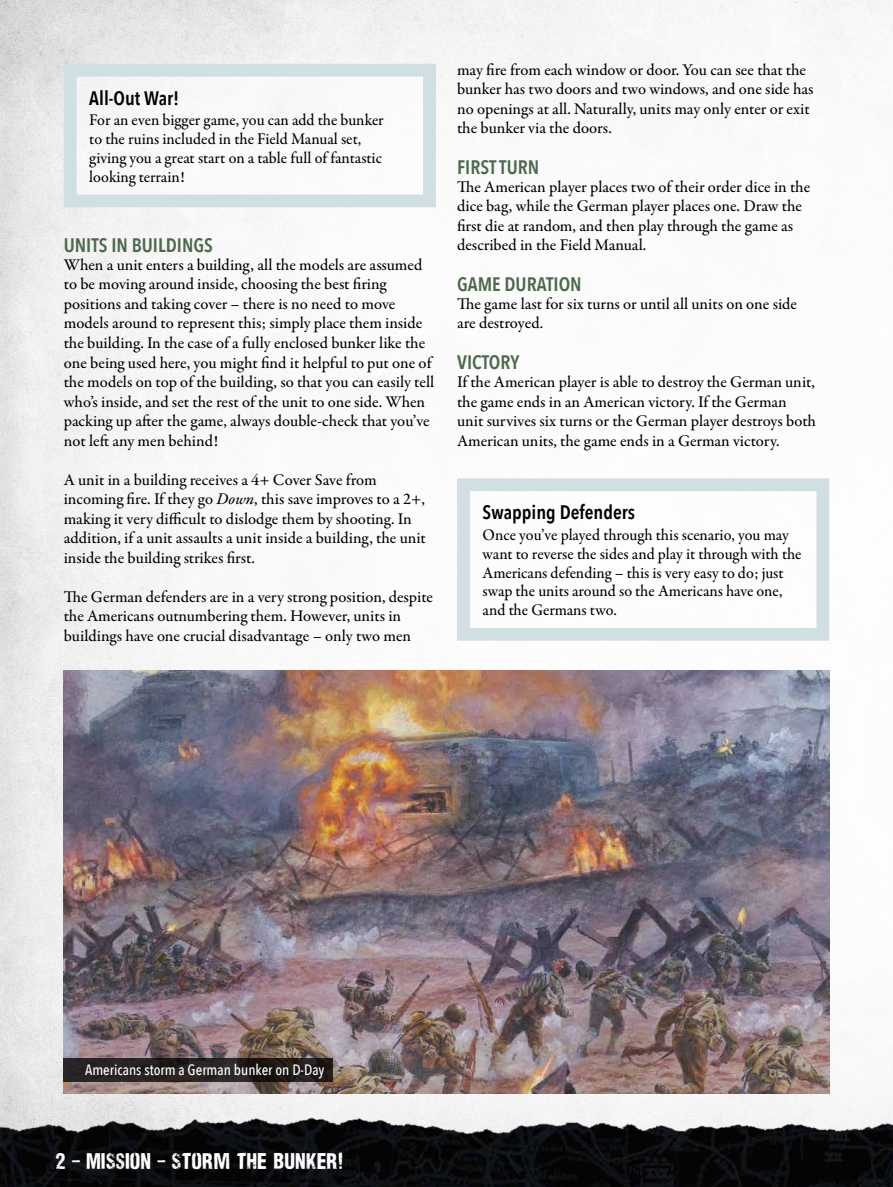
<style>
.page{position:relative;width:893px;height:1187px;background:#fff}
.page>*{position:absolute;margin:0;border:0;box-sizing:border-box;transform-origin:0 0}
.t1{font:21px "Nidex";color:#fff}
.t2{font:600 19.5px "Avenir Next Condensed";color:#4c694c}
.t3{font:600 19.5px "Avenir Next Condensed";color:#000}
.t4{font:500 16.5px/19.5px "Garamond Premr Pro";color:#000}
.t5{font:500 15px "Avenir Next Condensed";color:#fff}
.s1{font-family:"Garamond Premr Pro Med It";font-weight:400}
</style>
<div class="page">
<img style="left:0;top:0;width:893px;height:1093px">
<img style="left:0;top:1093px;width:893px;height:93px">
<img style="left:64px;top:670px;width:765px;height:423px">
<svg style="left:64px;top:1058px;width:269px;height:23px;background:#231e1e"></svg>
<div style="left:463px;top:485px;width:360px;height:149px;background:#fff"></div>
<div style="left:457px;top:478px;width:372px;height:162px;border:13px solid #d0dfe2"></div>
<div style="left:70px;top:70px;width:359px;height:131px;background:#fff"></div>
<div style="left:64px;top:64px;width:372px;height:143px;border:13px solid #d0dfe2"></div>
<p class="t3" style="left:89px;top:81px;width:92px">All-Out War!</p>
<p class="t4" style="left:89px;top:111px;width:296px;line-height:18.8px">For an even bigger game, you can add the bunker to the ruins included in the Field Manual set, giving you a great start on a table full of fantastic looking terrain!</p>
<p class="t2" style="left:64px;top:228px;width:151px">UNITS IN BUILDINGS</p>
<p class="t4" style="left:64px;top:255px;width:372px">When a unit enters a building, all the models are assumed to be moving around inside, choosing the best firing positions and taking cover – there is no need to move models around to represent this; simply place them inside the building. In the case of a fully enclosed bunker like the one being used here, you might find it helpful to put one of the models on top of the building, so that you can easily tell who’s inside, and set the rest of the unit to one side. When packing up after the game, always double-check that you’ve not left any men behind!</p>
<p class="t4" style="left:64px;top:470px;width:364px">A unit in a building receives a 4+ Cover Save from incoming fire. If they go <span class="s1">Down</span>, this save improves to a 2+, making it very difficult to dislodge them by shooting. In addition, if a unit assaults a unit inside a building, the unit inside the building strikes first.</p>
<p class="t4" style="left:64px;top:587px;width:371px">The German defenders are in a very strong position, despite the Americans outnumbering them. However, units in buildings have one crucial disadvantage – only two men</p>
<p class="t4" style="left:457px;top:60px;width:358px">may fire from each window or door. You can see that the bunker has two doors and two windows, and one side has no openings at all. Naturally, units may only enter or exit the bunker via the doors.</p>
<p class="t2" style="left:457px;top:150px;width:84px">FIRST TURN</p>
<p class="t4" style="left:457px;top:177px;width:355px">The American player places two of their order dice in the dice bag, while the German player places one. Draw the first die at random, and then play through the game as described in the Field Manual.</p>
<p class="t2" style="left:457px;top:267px;width:126px">GAME DURATION</p>
<p class="t4" style="left:457px;top:294px;width:342px">The game last for six turns or until all units on one side are destroyed.</p>
<p class="t2" style="left:457px;top:345px;width:64px">VICTORY</p>
<p class="t4" style="left:457px;top:372px;width:360px">If the American player is able to destroy the German unit, the game ends in an American victory. If the German unit survives six turns or the German player destroys both American units, the game ends in a German victory.</p>
<p class="t3" style="left:483px;top:495px;width:154px">Swapping Defenders</p>
<p class="t4" style="left:483px;top:526px;width:320px;line-height:18.8px">Once you’ve played through this scenario, you may want to reverse the sides and play it through with the Americans defending – this is very easy to do; just swap the units around so the Americans have one, and the Germans two.</p>
<p class="t5" style="left:85px;top:1060px;width:241px">Americans storm a German bunker on D-Day</p>
<p class="t1" style="left:55px;top:1148px;width:290px">2 – MISSION – STORM THE BUNKER!</p>
</div>
